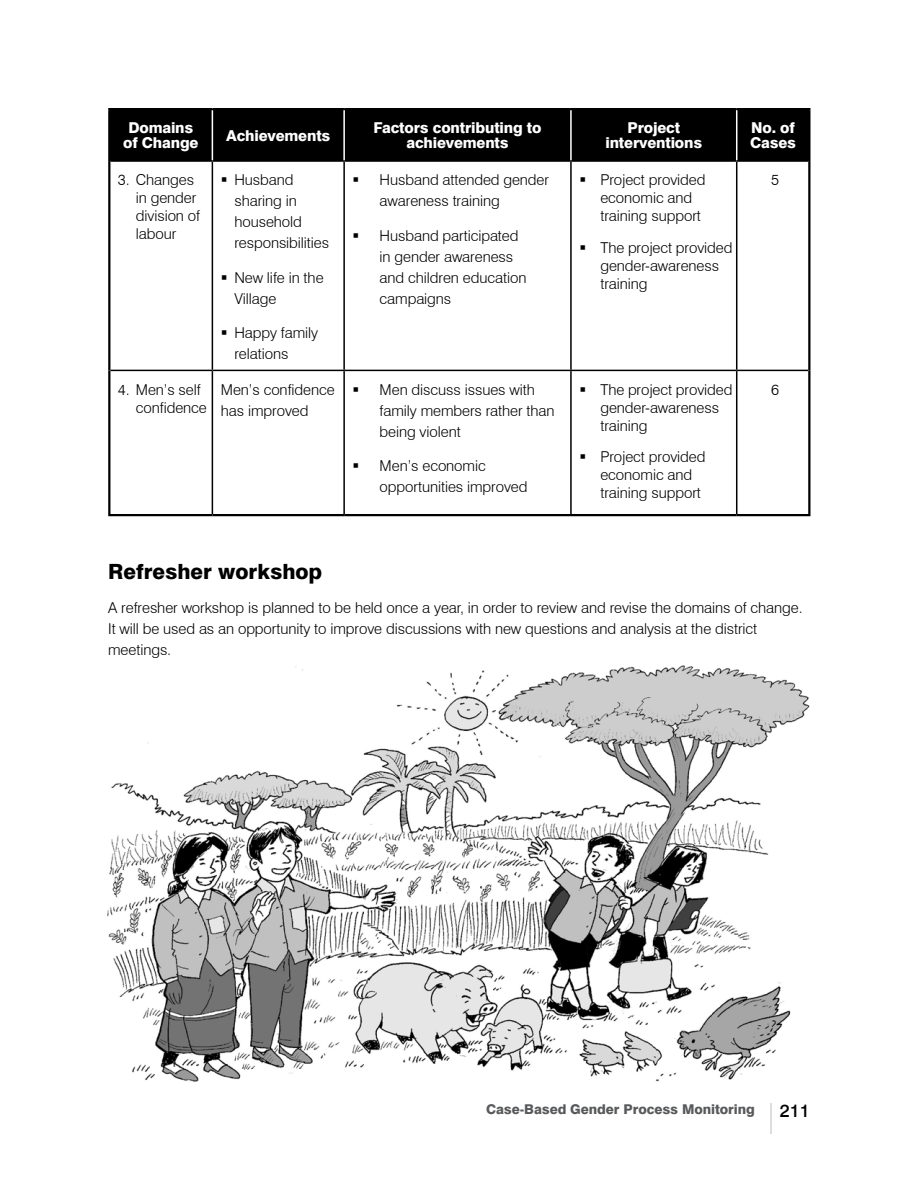
<style>
.page{position:relative;width:918px;height:1188px;background:#fff}
.page>*{position:absolute;margin:0;border:0;box-sizing:border-box;transform-origin:0 0}
.t1{font:800 21px "Swiss 721 BT";color:#000}
.t2{font:500 18px "Swiss 721 BT";color:#000}
.t3{font:300 15px/21px "Swiss 721 BT";letter-spacing:-.005em;color:#000}
.t4{font:800 15px/15px "Swiss 721 BT";letter-spacing:-.01em;color:#fff;text-align:center}
.t5{font:800 13.5px "Swiss 721 BT";letter-spacing:-.005em;color:#58595b}
</style>
<div class="page">
<hr style="left:771px;top:1104px;width:1px;height:30px;background:#dcdddf">
<div style="left:110px;top:110px;width:698px;height:50px;background:#000"></div>
<svg style="left:110px;top:162px;width:698px;height:352px"></svg>
<hr style="left:108px;top:108px;width:104px;height:2px;background:#000">
<hr style="left:108px;top:110px;width:2px;height:51px;background:#000">
<hr style="left:212px;top:108px;width:132px;height:2px;background:#000">
<hr style="left:344px;top:108px;width:227px;height:2px;background:#000">
<hr style="left:571px;top:108px;width:166px;height:2px;background:#000">
<hr style="left:737px;top:108px;width:73px;height:2px;background:#000">
<hr style="left:808px;top:110px;width:2px;height:51px;background:#000">
<hr style="left:110px;top:160px;width:102px;height:2px;background:#000">
<hr style="left:212px;top:160px;width:132px;height:2px;background:#000">
<hr style="left:344px;top:160px;width:227px;height:2px;background:#000">
<hr style="left:571px;top:160px;width:166px;height:2px;background:#000">
<hr style="left:737px;top:160px;width:71px;height:2px;background:#000">
<hr style="left:108px;top:161px;width:2px;height:209px;background:#000">
<hr style="left:808px;top:161px;width:2px;height:209px;background:#000">
<hr style="left:108px;top:370px;width:2px;height:144px;background:#000">
<hr style="left:808px;top:370px;width:2px;height:144px;background:#000">
<hr style="left:108px;top:514px;width:104px;height:2px;background:#000">
<hr style="left:212px;top:514px;width:132px;height:2px;background:#000">
<hr style="left:344px;top:514px;width:227px;height:2px;background:#000">
<hr style="left:571px;top:514px;width:166px;height:2px;background:#000">
<hr style="left:737px;top:514px;width:73px;height:2px;background:#000">
<hr style="left:212px;top:162px;width:1px;height:208px;background:#000">
<hr style="left:343px;top:162px;width:2px;height:208px;background:#000">
<hr style="left:570px;top:162px;width:2px;height:208px;background:#000">
<hr style="left:736px;top:162px;width:1px;height:208px;background:#000">
<hr style="left:110px;top:370px;width:102px;height:1px;background:#000">
<hr style="left:212px;top:370px;width:132px;height:1px;background:#000">
<hr style="left:212px;top:371px;width:1px;height:143px;background:#000">
<hr style="left:344px;top:370px;width:227px;height:1px;background:#000">
<hr style="left:343px;top:371px;width:2px;height:143px;background:#000">
<hr style="left:571px;top:370px;width:166px;height:1px;background:#000">
<hr style="left:570px;top:371px;width:2px;height:143px;background:#000">
<hr style="left:737px;top:370px;width:71px;height:1px;background:#000">
<hr style="left:736px;top:371px;width:1px;height:143px;background:#000">
<hr style="left:736px;top:110px;width:1px;height:50px;background:#fff">
<hr style="left:570px;top:110px;width:2px;height:50px;background:#fff">
<hr style="left:343px;top:110px;width:2px;height:50px;background:#fff">
<hr style="left:212px;top:110px;width:1px;height:50px;background:#fff">
<img style="left:108px;top:665px;width:702px;height:417px">
<svg style="left:222px;top:177px;width:5px;height:5px"></svg>
<svg style="left:222px;top:275px;width:5px;height:4px"></svg>
<svg style="left:222px;top:330px;width:5px;height:5px"></svg>
<svg style="left:354px;top:177px;width:4px;height:5px"></svg>
<svg style="left:354px;top:233px;width:4px;height:4px"></svg>
<svg style="left:581px;top:177px;width:4px;height:5px"></svg>
<svg style="left:581px;top:245px;width:4px;height:4px"></svg>
<svg style="left:354px;top:387px;width:4px;height:4px"></svg>
<svg style="left:354px;top:463px;width:4px;height:5px"></svg>
<svg style="left:581px;top:387px;width:4px;height:4px"></svg>
<svg style="left:581px;top:454px;width:4px;height:5px"></svg>
<p class="t4" style="left:123px;top:120px;width:77px">Domains of Change</p>
<p class="t4" style="left:226px;top:128px;width:106px">Achievements</p>
<p class="t4" style="left:374px;top:120px;width:170px">Factors contributing to achievements</p>
<p class="t4" style="left:605px;top:120px;width:98px">Project interventions</p>
<p class="t4" style="left:750px;top:120px;width:47px;text-align:left">No. of<br>Cases</p>
<p class="t3" style="left:136px;top:171px;width:66px;line-height:18px;text-indent:-18px">3. Changes in gender division of labour</p>
<p class="t3" style="left:234px;top:169px;width:96px">Husband sharing in household responsibilities</p>
<p class="t3" style="left:234px;top:267px;width:91px">New life in the<br>Village</p>
<p class="t3" style="left:234px;top:322px;width:85px">Happy family relations</p>
<p class="t3" style="left:380px;top:169px;width:171px">Husband attended gender awareness training</p>
<p class="t3" style="left:380px;top:225px;width:148px">Husband participated in gender awareness and children education campaigns</p>
<p class="t3" style="left:600px;top:171px;width:107px;line-height:18px">Project provided economic and training support</p>
<p class="t3" style="left:600px;top:238px;width:134px;line-height:18px">The project provided gender-awareness training</p>
<p class="t3" style="left:771px;top:169px;width:9px">5</p>
<p class="t3" style="left:136px;top:380px;width:73px;line-height:18px;text-indent:-18px">4. Men’s self confidence</p>
<p class="t3" style="left:221px;top:379px;width:115px">Men’s confidence has improved</p>
<p class="t3" style="left:380px;top:379px;width:177px">Men discuss issues with family members rather than being violent</p>
<p class="t3" style="left:380px;top:455px;width:149px">Men’s economic opportunities improved</p>
<p class="t3" style="left:600px;top:380px;width:134px;line-height:18px">The project provided gender-awareness training</p>
<p class="t3" style="left:600px;top:448px;width:107px;line-height:18px">Project provided economic and training support</p>
<p class="t3" style="left:771px;top:379px;width:9px">6</p>
<h1 class="t1" style="left:108px;top:559px;width:216px">Refresher workshop</h1>
<p class="t3" style="left:108px;top:597px;width:696px">A refresher workshop is planned to be held once a year, in order to review and revise the domains of change.<br>It will be used as an opportunity to improve discussions with new questions and analysis at the district meetings.</p>
<p class="t5" style="left:486px;top:1101px;width:270px">Case-Based Gender Process Monitoring</p>
<p class="t2" style="left:780px;top:1100px;width:32px">211</p>
</div>
